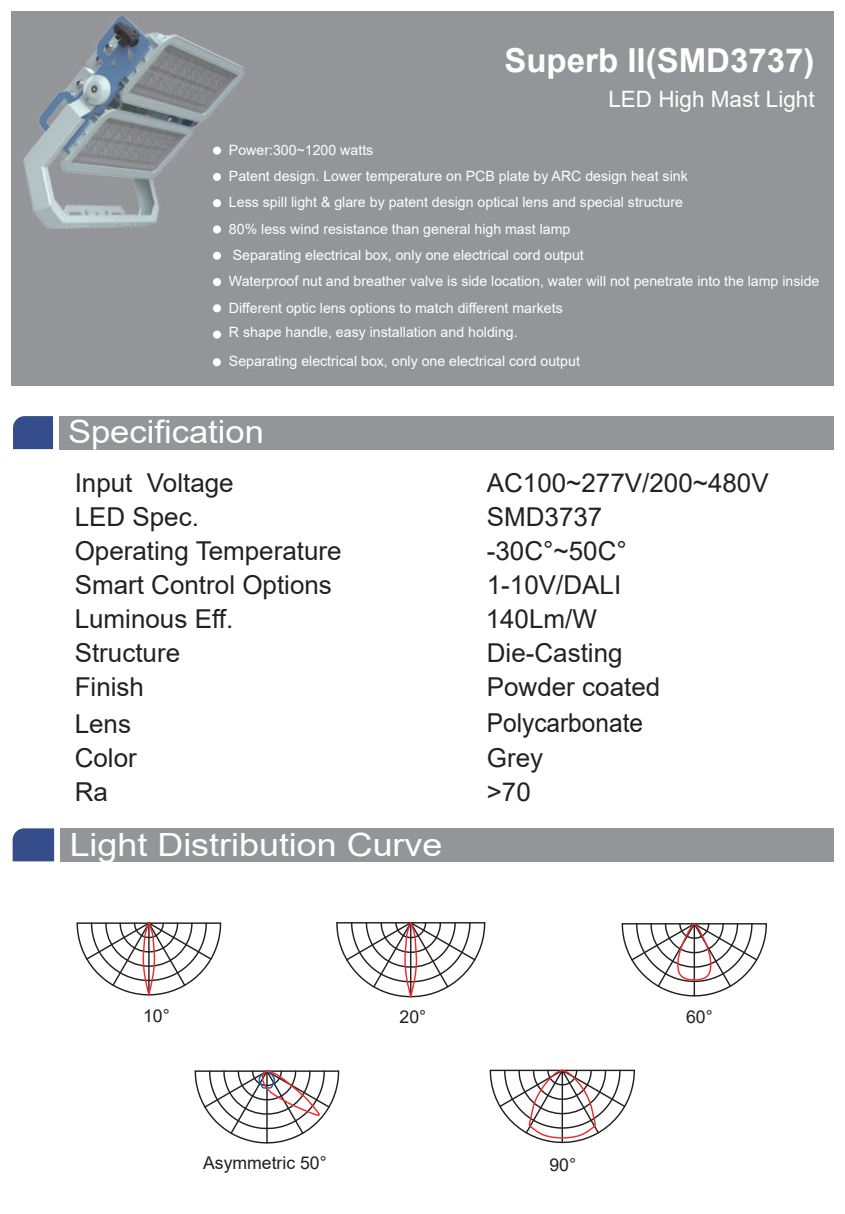
<style>
.page{position:relative;width:845px;height:1214px;background:#fff}
.page>*{position:absolute;margin:0;border:0;box-sizing:border-box;transform-origin:0 0}
.t1{font:700 33px "Arial";color:#fff}
.t2{font:32px "Arial";color:#fff;scale:1.12 1}
.t3{font:32px "Arial";color:#fff;scale:1.08 1}
.t4{font:26px "Arial";color:#242121}
.t5{font:26px "Arial";color:#1d1e1d;scale:.94 1}
.t6{font:22.4px "Arial";color:#fff}
.t7{font:17.6px "Arial";color:#231f20}
.t8{font:14.2px/26.2px "Arial";color:#fff}
</style>
<div class="page">
<div style="left:11px;top:11px;width:822px;height:375px;background:#939598"></div>
<svg style="left:13px;top:416px;width:40px;height:33px"></svg>
<div style="left:59px;top:416px;width:774px;height:33px;background:#939598"></div>
<svg style="left:13px;top:828px;width:41px;height:33px"></svg>
<div style="left:60px;top:828px;width:773px;height:33px;background:#939598"></div>
<div style="left:213px;top:225px;width:8px;height:8px;background:#fff;border-radius:50%"></div>
<div style="left:213px;top:278px;width:8px;height:8px;background:#fff;border-radius:50%"></div>
<div style="left:213px;top:252px;width:8px;height:8px;background:#fff;border-radius:50%"></div>
<div style="left:213px;top:304px;width:8px;height:8px;background:#fff;border-radius:50%"></div>
<div style="left:213px;top:330px;width:8px;height:9px;background:#fff;border-radius:50%"></div>
<div style="left:213px;top:358px;width:8px;height:8px;background:#fff;border-radius:50%"></div>
<svg style="left:336px;top:922px;width:150px;height:76px"></svg>
<svg style="left:621px;top:923px;width:146px;height:74px"></svg>
<svg style="left:489px;top:1069px;width:146px;height:74px"></svg>
<svg style="left:76px;top:922px;width:146px;height:74px"></svg>
<img style="left:24px;top:17px;width:221px;height:211px">
<svg style="left:194px;top:1070px;width:146px;height:74px"></svg>
<h1 class="t1" style="left:504px;top:37px;width:312px">Superb II(SMD3737)</h1>
<h3 class="t6" style="left:608px;top:84px;width:208px">LED High Mast Light</h3>
<p class="t8" style="left:229px;top:137px;width:460px">Power:300~1200 watts<br>Patent design. Lower temperature on PCB plate by ARC design heat sink Less spill light &amp; glare by patent design optical lens and special structure 80% less wind resistance than general high mast lamp<br>Separating electrical box, only one electrical cord output</p>
<p class="t8" style="left:229px;top:268px;width:592px">Waterproof nut and breather valve is side location, water will not penetrate into the lamp inside</p>
<p class="t8" style="left:229px;top:294px;width:335px">Different optic lens options to match different markets</p>
<p class="t8" style="left:229px;top:318px;width:290px">R shape handle, easy installation and holding.</p>
<p class="t8" style="left:229px;top:348px;width:352px">Separating electrical box, only one electrical cord output</p>
<h2 class="t3" style="left:68px;top:410px;width:183px">Specification</h2>
<h3 class="t4" style="left:75px;top:465px;width:161px">Input Voltage</h3>
<h3 class="t4" style="left:487px;top:465px;width:283px">AC100~277V/200~480V</h3>
<h3 class="t4" style="left:75px;top:499px;width:126px">LED Spec.</h3>
<h3 class="t4" style="left:487px;top:499px;width:117px">SMD3737</h3>
<h3 class="t4" style="left:75px;top:533px;width:268px">Operating Temperature</h3>
<h3 class="t4" style="left:487px;top:533px;width:142px">-30C°~50C°</h3>
<h3 class="t4" style="left:75px;top:567px;width:259px">Smart Control Options</h3>
<h3 class="t4" style="left:487px;top:567px;width:136px">1-10V/DALI</h3>
<h3 class="t4" style="left:75px;top:601px;width:160px">Luminous Eff.</h3>
<h3 class="t4" style="left:486px;top:601px;width:113px">140Lm/W</h3>
<h3 class="t4" style="left:75px;top:635px;width:107px">Structure</h3>
<h3 class="t4" style="left:487px;top:635px;width:137px">Die-Casting</h3>
<h3 class="t4" style="left:75px;top:669px;width:71px">Finish</h3>
<h3 class="t4" style="left:487px;top:669px;width:175px">Powder coated</h3>
<h3 class="t4" style="left:75px;top:705px;width:58px">Lens</h3>
<h3 class="t5" style="left:487px;top:705px;width:168px">Polycarbonate</h3>
<h3 class="t4" style="left:75px;top:739px;width:64px">Color</h3>
<h3 class="t4" style="left:487px;top:739px;width:58px">Grey</h3>
<h3 class="t4" style="left:75px;top:773px;width:35px">Ra</h3>
<h3 class="t4" style="left:487px;top:773px;width:46px">&gt;70</h3>
<h2 class="t2" style="left:70px;top:823px;width:334px">Light Distribution Curve</h2>
<p class="t7" style="left:143px;top:1003px;width:28px">10°</p>
<p class="t7" style="left:399px;top:1004px;width:28px">20°</p>
<p class="t7" style="left:203px;top:1150px;width:125px">Asymmetric 50°</p>
<p class="t7" style="left:549px;top:1152px;width:28px">90°</p>
<p class="t7" style="left:686px;top:1004px;width:28px">60°</p>
</div>
